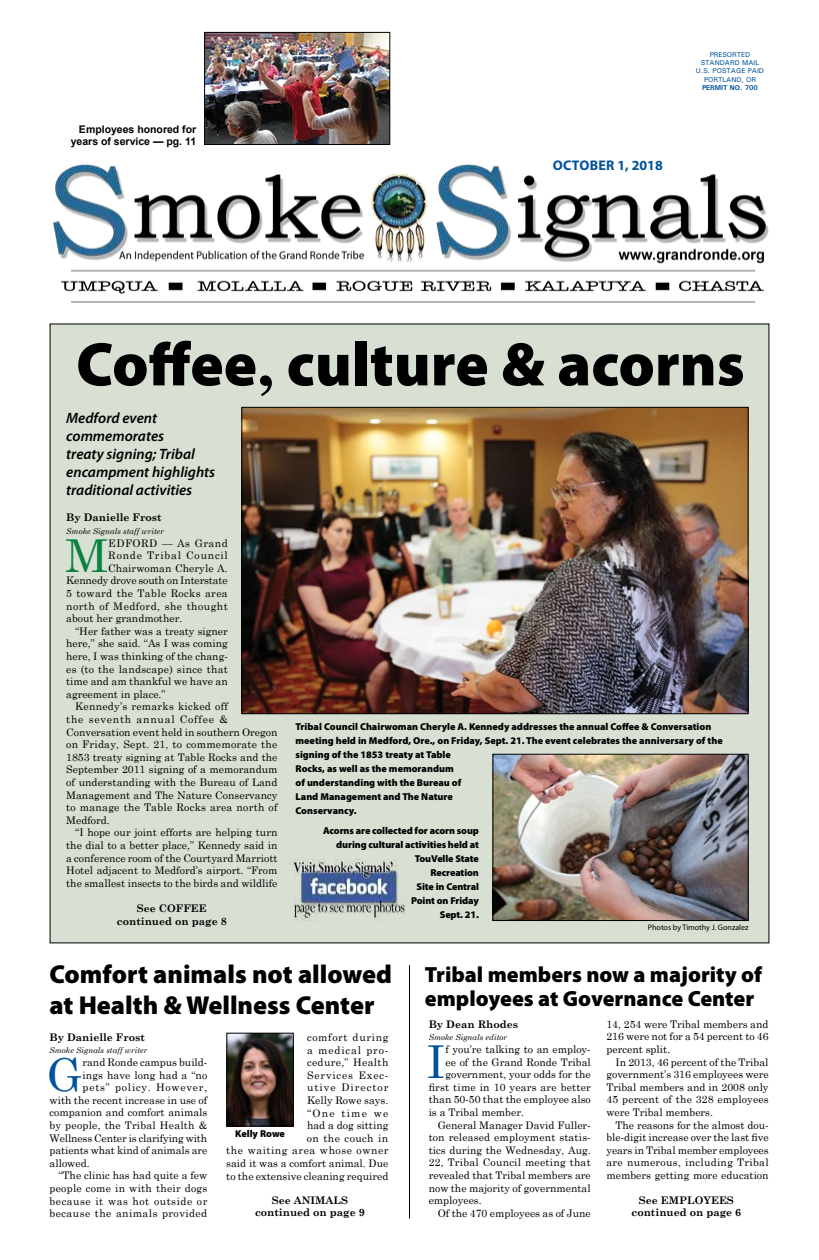
<style>
.page{position:relative;width:819px;height:1260px;background:#fff}
.page>*{position:absolute;margin:0;border:0;box-sizing:border-box;transform-origin:0 0}
.t1{font:900 62px "Myriad Pro";color:#000}
.t2{font:45.4px "Century Schoolbook";color:#00529c}
.t3{font:45.4px "Century Schoolbook";color:#0b8140}
.t4{font:900 26px/31.2px "Myriad Pro";color:#000}
.t5{font:900 22px/24px "Myriad Pro";color:#000}
.t6{font:italic 600 15px/18px "Myriad Pro";color:#000}
.t7{font:700 14px "Myriad Pro";letter-spacing:.02em;color:#00529c}
.t8{font:10.5px/12.6px "Century Schoolbook";color:#000;text-align:justify}
.t9{font:10.5px/12.6px "Century Schoolbook";letter-spacing:.035em;color:#000;text-align:right}
.t10{font:700 10.5px/12.6px "Century Schoolbook";color:#000;text-align:center}
.t11{font:10.5px "Century Schoolbook";letter-spacing:.025em;color:#000}
.t12{font:10.5px "Century Schoolbook";letter-spacing:.02em;color:#000}
.t13{font:10.5px "Century Schoolbook";letter-spacing:.075em;color:#000}
.t14{font:700 10.5px/12.6px "Arial";color:#000;text-align:right}
.t15{font:10.5px "Century Schoolbook";letter-spacing:.045em;color:#000}
.t16{font:10.5px "Century Schoolbook";letter-spacing:.04em;color:#000}
.t17{font:10.5px "Century Schoolbook";letter-spacing:.05em;color:#000}
.t18{font:900 10px/14px "Myriad Pro";color:#000}
.t19{font:italic 8px "Century Schoolbook";color:#000}
.t20{font:8px "Myriad Pro";color:#000}
.t21{font:7px/8.4px "Univers";color:#00529c;text-align:center}
.t22{font:700 7px "Univers";color:#00529c}
.s1{font-family:"Century Schoolbook";font-weight:700}
</style>
<div class="page">
<div style="left:50px;top:324px;width:719px;height:619px;background:#d7e0d3"></div>
<img style="left:53px;top:164px;width:716px;height:139px">
<svg style="left:551px;top:164px;width:113px;height:11px"></svg>
<img style="left:289px;top:859px;width:117px;height:63px">
<hr style="left:409px;top:965px;width:1px;height:254px;background:#000">
<img style="left:243px;top:409px;width:504px;height:303px">
<div style="left:241px;top:407px;width:508px;height:307px;border:1px solid #000"></div>
<img style="left:494px;top:756px;width:253px;height:163px">
<div style="left:492px;top:754px;width:257px;height:167px;border:1px solid #000"></div>
<img style="left:229px;top:1035px;width:63px;height:89px">
<div style="left:227px;top:1033px;width:67px;height:93px;border:1px solid #000"></div>
<img style="left:206px;top:34px;width:182px;height:109px">
<div style="left:204px;top:32px;width:186px;height:113px;border:1px solid #000"></div>
<p class="t14" style="left:71px;top:124px;width:127px">Employees honored for years of service — pg. 11</p>
<h3 class="t7" style="left:553px;top:161px;width:112px">OCTOBER 1, 2018</h3>
<p class="t21" style="left:696px;top:50px;width:70px">PRESORTED<br>STANDARD MAIL<br>U.S. POSTAGE PAID<br>PORTLAND, OR</p>
<p class="t22" style="left:702px;top:84px;width:57px">PERMIT NO. 700</p>
<h1 class="t1" style="left:76px;top:341px;width:670px">Coffee<span class="s1">,</span> culture &amp; acorns</h1>
<h3 class="t6" style="left:66px;top:410px;width:151px">Medford event commemorates<br>treaty signing; Tribal encampment highlights traditional activities</h3>
<p class="t10" style="left:66px;top:512px;width:97px">By Danielle Frost</p>
<p class="t19" style="left:66px;top:528px;width:99px">Smoke Signals staff writer</p>
<h2 class="t3" style="left:65px;top:538px;width:44px">M</h2>
<p class="t15" style="left:108px;top:539px;width:121px">EDFORD — As Grand</p>
<p class="t13" style="left:108px;top:551px;width:121px">Ronde Tribal Council</p>
<p class="t8" style="left:108px;top:563px;width:121px">Chairwoman Cheryle A.</p>
<p class="t8" style="left:66px;top:575px;width:163px">Kennedy drove south on Interstate</p>
<p class="t9" style="left:66px;top:588px;width:163px">5 toward the Table Rocks area</p>
<p class="t15" style="left:66px;top:602px;width:163px">north of Medford, she thought</p>
<p class="t8" style="left:66px;top:613px;width:118px">about her grandmother.</p>
<p class="t8" style="left:75px;top:626px;width:154px">“Her father was a treaty signer</p>
<p class="t8" style="left:66px;top:638px;width:163px">here,” she said. “As I was coming</p>
<p class="t8" style="left:66px;top:651px;width:163px">here, I was thinking of the chang-</p>
<p class="t11" style="left:66px;top:665px;width:163px">es (to the landscape) since that</p>
<p class="t8" style="left:66px;top:676px;width:163px">time and am thankful we have an</p>
<p class="t8" style="left:66px;top:689px;width:101px">agreement in place.”</p>
<p class="t11" style="left:75px;top:703px;width:154px">Kennedy’s remarks kicked off</p>
<p class="t13" style="left:66px;top:715px;width:163px">the seventh annual Coffee &amp;</p>
<p class="t8" style="left:66px;top:726px;width:213px">Conversation event held in southern Oregon</p>
<p class="t11" style="left:66px;top:740px;width:213px">on Friday, Sept. 21, to commemorate the</p>
<p class="t8" style="left:66px;top:752px;width:213px">1853 treaty signing at Table Rocks and the</p>
<p class="t8" style="left:66px;top:764px;width:213px">September 2011 signing of a memorandum</p>
<p class="t8" style="left:66px;top:777px;width:213px">of understanding with the Bureau of Land</p>
<p class="t8" style="left:66px;top:789px;width:213px">Management and The Nature Conservancy</p>
<p class="t11" style="left:66px;top:803px;width:213px">to manage the Table Rocks area north of</p>
<p class="t8" style="left:66px;top:815px;width:45px">Medford.</p>
<p class="t8" style="left:75px;top:827px;width:204px">“I hope our joint efforts are helping turn</p>
<p class="t8" style="left:66px;top:840px;width:213px">the dial to a better place,” Kennedy said in</p>
<p class="t8" style="left:66px;top:852px;width:213px">a conference room of the Courtyard Marriott</p>
<p class="t8" style="left:66px;top:865px;width:213px">Hotel adjacent to Medford’s airport. “From</p>
<p class="t8" style="left:66px;top:878px;width:213px">the smallest insects to the birds and wildlife</p>
<p class="t18" style="left:296px;top:720px;width:429px">Tribal Council Chairwoman Cheryle A. Kennedy addresses the annual Coffee &amp; Conversation meeting held in Medford, Ore., on Friday, Sept. 21. The event celebrates the anniversary of the signing of the 1853 treaty at Table<br>Rocks, as well as the memorandum<br>of understanding with the Bureau of<br>Land Management and The Nature<br>Conservancy.</p>
<p class="t18" style="left:323px;top:824px;width:157px;text-align:right">Acorns are collected for acorn soup during cultural activities held at<br>TouVelle State<br>Recreation<br>Site in Central<br>Point on Friday<br>Sept. 21.</p>
<p class="t10" style="left:117px;top:903px;width:111px">See COFFEE continued on page 8</p>
<p class="t20" style="left:648px;top:925px;width:102px">Photos by Timothy J. Gonzalez</p>
<h3 class="t4" style="left:50px;top:961px;width:344px">Comfort animals not allowed at Health &amp; Wellness Center</h3>
<p class="t10" style="left:50px;top:1032px;width:97px">By Danielle Frost</p>
<p class="t19" style="left:50px;top:1047px;width:99px">Smoke Signals staff writer</p>
<h2 class="t2" style="left:47px;top:1057px;width:37px">G</h2>
<p class="t8" style="left:83px;top:1057px;width:126px">rand Ronde campus build-</p>
<p class="t9" style="left:226px;top:1032px;width:164px">comfort during<br>a medical pro-<br>cedure,” Health<br>Services Exec-<br>utive Director<br>Kelly Rowe says.<br>“One time we<br>had a dog sitting<br>on the couch in<br>the waiting area whose owner said it was a comfort animal. Due to the extensive cleaning required</p>
<p class="t8" style="left:83px;top:1069px;width:126px">ings have long had a “no</p>
<p class="t13" style="left:83px;top:1083px;width:126px">pets” policy. However,</p>
<p class="t8" style="left:50px;top:1095px;width:159px">with the recent increase in use of</p>
<p class="t8" style="left:50px;top:1107px;width:159px">companion and comfort animals</p>
<p class="t12" style="left:50px;top:1121px;width:159px">by people, the Tribal Health &amp;</p>
<p class="t8" style="left:50px;top:1132px;width:159px">Wellness Center is clarifying with</p>
<p class="t8" style="left:50px;top:1145px;width:159px">patients what kind of animals are</p>
<p class="t8" style="left:50px;top:1158px;width:42px">allowed.</p>
<p class="t8" style="left:59px;top:1170px;width:150px">“The clinic has had quite a few</p>
<p class="t12" style="left:50px;top:1184px;width:159px">people come in with their dogs</p>
<p class="t17" style="left:50px;top:1197px;width:159px">because it was hot outside or</p>
<p class="t16" style="left:50px;top:1209px;width:159px">because the animals provided</p>
<p class="t18" style="left:235px;top:1128px;width:51px">Kelly Rowe</p>
<p class="t10" style="left:255px;top:1194px;width:111px">See ANIMALS continued on page 9</p>
<h3 class="t5" style="left:425px;top:964px;width:339px">Tribal members now a majority of employees at Governance Center</h3>
<p class="t10" style="left:429px;top:1019px;width:91px">By Dean Rhodes</p>
<p class="t19" style="left:429px;top:1034px;width:80px">Smoke Signals editor</p>
<h2 class="t2" style="left:427px;top:1044px;width:20px">I</h2>
<p class="t8" style="left:445px;top:1044px;width:147px">f you’re talking to an employ-</p>
<p class="t8" style="left:606px;top:1019px;width:164px">14, 254 were Tribal members and 216 were not for a 54 percent to 46 percent split.</p>
<p class="t8" style="left:606px;top:1056px;width:164px;text-indent:9px">In 2013, 46 percent of the Tribal government’s 316 employees were Tribal members and in 2008 only 45 percent of the 328 employees were Tribal members.</p>
<p class="t8" style="left:606px;top:1119px;width:164px;text-indent:9px">The reasons for the almost dou&shy;ble-digit increase over the last five years in Tribal member employees are numerous, including Tribal members getting more education</p>
<p class="t8" style="left:445px;top:1056px;width:147px">ee of the Grand Ronde Tribal</p>
<p class="t8" style="left:445px;top:1069px;width:147px">government, your odds for the</p>
<p class="t8" style="left:429px;top:1080px;width:164px">first time in 10 years are better</p>
<p class="t8" style="left:429px;top:1094px;width:164px">than 50-50 that the employee also</p>
<p class="t8" style="left:429px;top:1107px;width:97px">is a Tribal member.</p>
<p class="t8" style="left:438px;top:1119px;width:155px">General Manager David Fuller-</p>
<p class="t8" style="left:429px;top:1132px;width:164px">ton released employment statis-</p>
<p class="t8" style="left:429px;top:1145px;width:164px">tics during the Wednesday, Aug.</p>
<p class="t12" style="left:429px;top:1159px;width:164px">22, Tribal Council meeting that</p>
<p class="t8" style="left:429px;top:1170px;width:164px">revealed that Tribal members are</p>
<p class="t8" style="left:429px;top:1182px;width:164px">now the majority of governmental</p>
<p class="t8" style="left:429px;top:1195px;width:55px">employees.</p>
<p class="t8" style="left:438px;top:1208px;width:155px">Of the 470 employees as of June</p>
<p class="t10" style="left:632px;top:1194px;width:111px">See EMPLOYEES continued on page 6</p>
</div>
